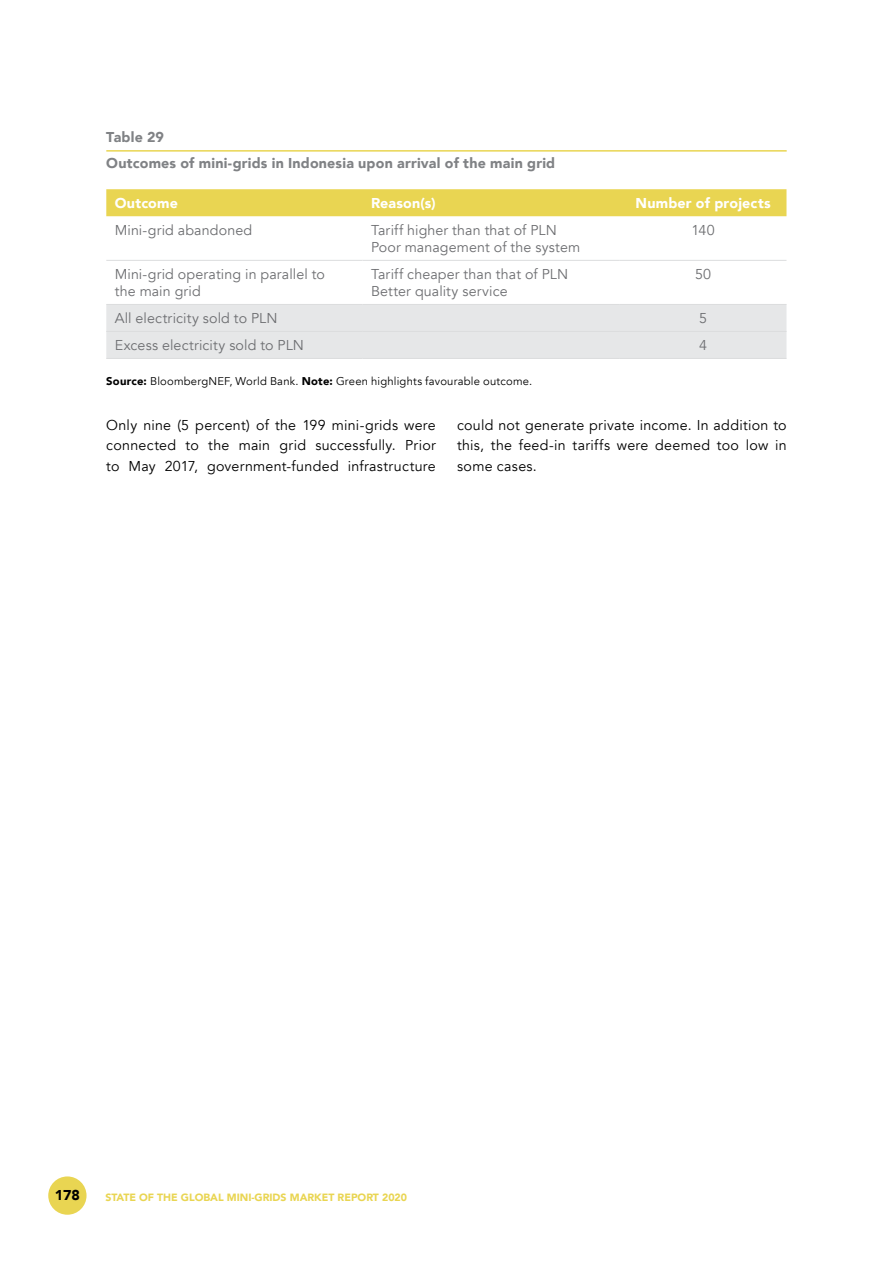
<style>
.page{position:relative;width:893px;height:1263px;background:#fff}
.page>*{position:absolute;margin:0;border:0;box-sizing:border-box;transform-origin:0 0}
.t1{font:14.25px/20.2px "Avenir";letter-spacing:.02em;color:#000;text-align:justify}
.t2{font:14.25px/17.1px "Avenir";letter-spacing:.01em;color:#6d6e71}
.t3{font:900 14.25px/26.2px "Avenir";letter-spacing:.015em;color:#808285}
.t4{font:900 14.25px "Avenir";letter-spacing:.015em;color:#fff}
.t5{font:900 14.25px "Avenir";color:#000}
.t6{font:11.25px "Avenir";letter-spacing:.02em;color:#000}
.t7{font:900 10.5px "Avenir";color:#e9d552}
.s1{font-weight:900}
</style>
<div class="page">
<div style="left:48px;top:1176px;width:39px;height:39px;background:#e9d552;border-radius:50%"></div>
<div style="left:106px;top:189px;width:680px;height:27px;background:#e9d552"></div>
<div style="left:106px;top:305px;width:680px;height:53px;background:#e6e7e8"></div>
<hr style="left:106px;top:260px;width:256px;height:1px;background:#dcddde">
<hr style="left:362px;top:260px;width:258px;height:1px;background:#dcddde">
<hr style="left:620px;top:260px;width:166px;height:1px;background:#dcddde">
<hr style="left:106px;top:304px;width:256px;height:1px;background:#dcddde">
<hr style="left:362px;top:304px;width:258px;height:1px;background:#dcddde">
<hr style="left:620px;top:304px;width:166px;height:1px;background:#dcddde">
<hr style="left:106px;top:331px;width:256px;height:1px;background:#dcddde">
<hr style="left:362px;top:331px;width:258px;height:1px;background:#dcddde">
<hr style="left:620px;top:331px;width:166px;height:1px;background:#dcddde">
<hr style="left:106px;top:358px;width:256px;height:1px;background:#dcddde">
<hr style="left:362px;top:358px;width:258px;height:1px;background:#dcddde">
<hr style="left:620px;top:358px;width:166px;height:1px;background:#dcddde">
<hr style="left:106px;top:150px;width:681px;height:2px;background:#e9d552">
<p class="t3" style="left:106px;top:123px;width:450px">Table 29<br>Outcomes of mini-grids in Indonesia upon arrival of the main grid</p>
<p class="t4" style="left:115px;top:191px;width:65px">Outcome</p>
<p class="t4" style="left:371px;top:191px;width:66px">Reason(s)</p>
<p class="t4" style="left:635px;top:191px;width:137px">Number of projects</p>
<p class="t2" style="left:115px;top:222px;width:139px">Mini-grid abandoned</p>
<p class="t2" style="left:371px;top:222px;width:211px">Tariff higher than that of PLN<br>Poor management of the system</p>
<p class="t2" style="left:692px;top:222px;width:25px">140</p>
<p class="t2" style="left:115px;top:266px;width:212px">Mini-grid operating in parallel to the main grid</p>
<p class="t2" style="left:371px;top:266px;width:199px">Tariff cheaper than that of PLN<br>Better quality service</p>
<p class="t2" style="left:695px;top:266px;width:17px">50</p>
<p class="t2" style="left:115px;top:310px;width:164px">All electricity sold to PLN</p>
<p class="t2" style="left:699px;top:310px;width:9px">5</p>
<p class="t2" style="left:115px;top:337px;width:191px">Excess electricity sold to PLN</p>
<p class="t2" style="left:699px;top:337px;width:9px">4</p>
<p class="t6" style="left:106px;top:375px;width:427px"><span class="s1">Source:</span> BloombergNEF, World Bank. <span class="s1">Note:</span> Green highlights favourable outcome.</p>
<p class="t1" style="left:106px;top:415px;width:331px">Only nine (5 percent) of the 199 mini-grids were connected to the main grid successfully. Prior to May 2017, government-funded infrastructure</p>
<p class="t1" style="left:457px;top:415px;width:331px">could not generate private income. In addition to this, the feed-in tariffs were deemed too low in some cases.</p>
<p class="t5" style="left:55px;top:1183px;width:27px">178</p>
<p class="t7" style="left:105px;top:1188px;width:303px">STATE OF THE GLOBAL MINI-GRIDS MARKET REPORT 2020</p>
</div>
